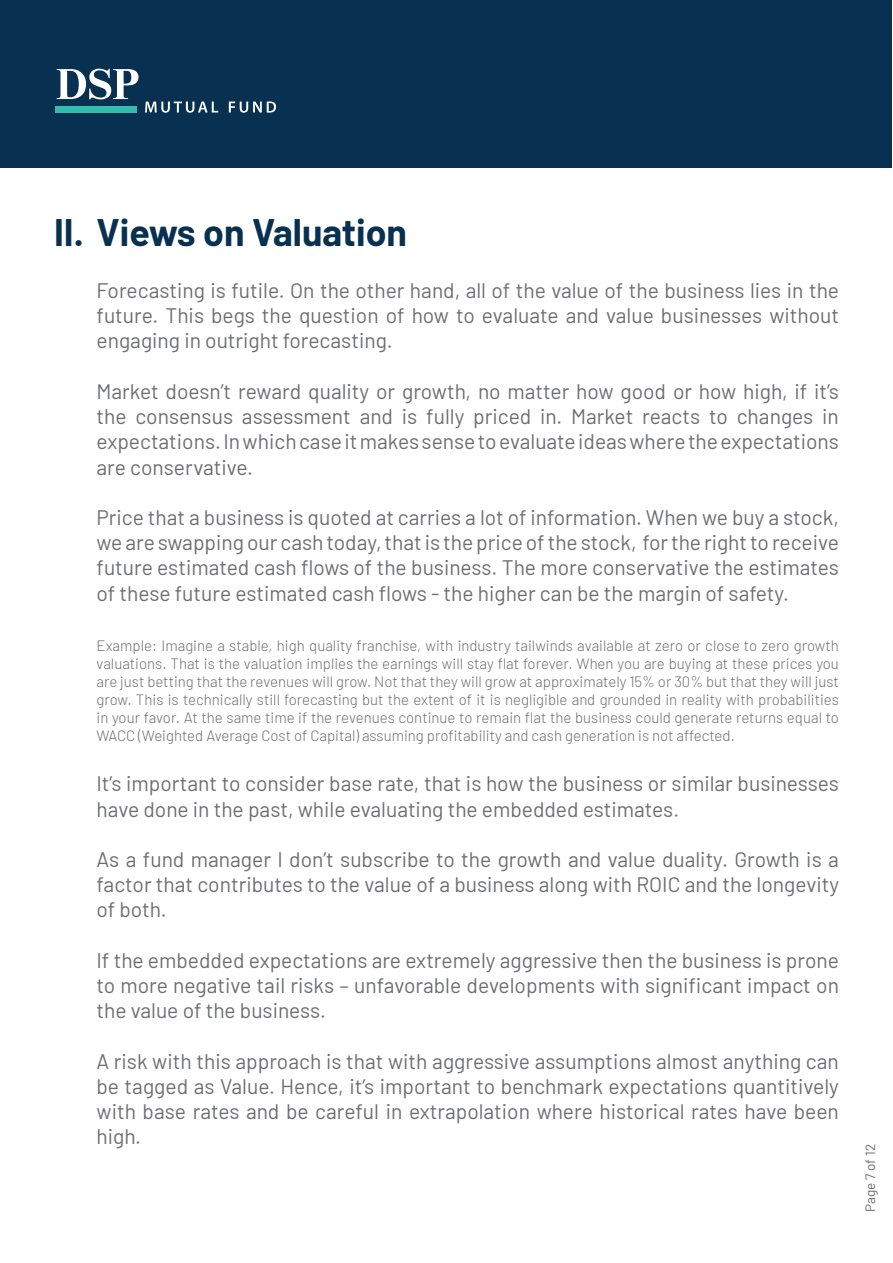
<style>
.page{position:relative;width:893px;height:1263px;background:#fff}
.page>*{position:absolute;margin:0;border:0;box-sizing:border-box;transform-origin:0 0}
.t1{font:700 37.5px "Barlow";color:#083050}
.t2{font:21px/25.2px "Barlow";color:#6d6e71;text-align:justify}
.t3{font:300 15px/18px "Barlow";color:#6d6e71;text-align:justify}
.t4{font:13.5px "Barlow";color:#6d6e71}
</style>
<div class="page">
<div style="left:1px;top:1px;width:891px;height:167px;background:#083050"></div>
<svg style="left:145px;top:102px;width:73px;height:11px"></svg>
<svg style="left:229px;top:101px;width:47px;height:12px"></svg>
<div style="left:55px;top:106px;width:82px;height:6px;background:#32bcad"></div>
<svg style="left:57px;top:69px;width:82px;height:30px"></svg>
<h1 class="t1" style="left:54px;top:205px;width:355px">II. Views on Valuation</h1>
<p class="t2" style="left:97px;top:276px;width:744px">Forecasting is futile. On the other hand, all of the value of the business lies in the future. This begs the question of how to evaluate and value businesses without engaging in outright forecasting.</p>
<p class="t2" style="left:97px;top:377px;width:744px">Market doesn’t reward quality or growth, no matter how good or how high, if it’s the consensus assessment and is fully priced in. Market reacts to changes in expectations. In which case it makes sense to evaluate ideas where the expectations are conservative.</p>
<p class="t2" style="left:97px;top:503px;width:744px">Price that a business is quoted at carries a lot of information. When we buy a stock, we are swapping our cash today, that is the price of the stock, for the right to receive future estimated cash flows of the business. The more conservative the estimates of these future estimated cash flows - the higher can be the margin of safety.</p>
<p class="t3" style="left:97px;top:635px;width:744px">Example: Imagine a stable, high quality franchise, with industry tailwinds available at zero or close to zero growth valuations. That is the valuation implies the earnings will stay flat forever. When you are buying at these prices you are just betting that the revenues will grow. Not that they will grow at approximately 15% or 30% but that they will just grow. This is technically still forecasting but the extent of it is negligible and grounded in reality with probabilities in your favor. At the same time if the revenues continue to remain flat the business could generate returns equal to WACC (Weighted Average Cost of Capital) assuming profitability and cash generation is not affected.</p>
<p class="t2" style="left:97px;top:769px;width:744px">It’s important to consider base rate, that is how the business or similar businesses have done in the past, while evaluating the embedded estimates.</p>
<p class="t2" style="left:97px;top:845px;width:744px">As a fund manager I don’t subscribe to the growth and value duality. Growth is a factor that contributes to the value of a business along with ROIC and the longevity of both.</p>
<p class="t2" style="left:97px;top:946px;width:744px">If the embedded expectations are extremely aggressive then the business is prone to more negative tail risks – unfavorable developments with significant impact on the value of the business.</p>
<p class="t2" style="left:97px;top:1047px;width:744px">A risk with this approach is that with aggressive assumptions almost anything can be tagged as Value. Hence, it’s important to benchmark expectations quantitively with base rates and be careful in extrapolation where historical rates have been high.</p>
<p class="t4" style="left:860px;top:1212px;width:69px;rotate:-90deg">Page 7 of 12</p>
</div>
